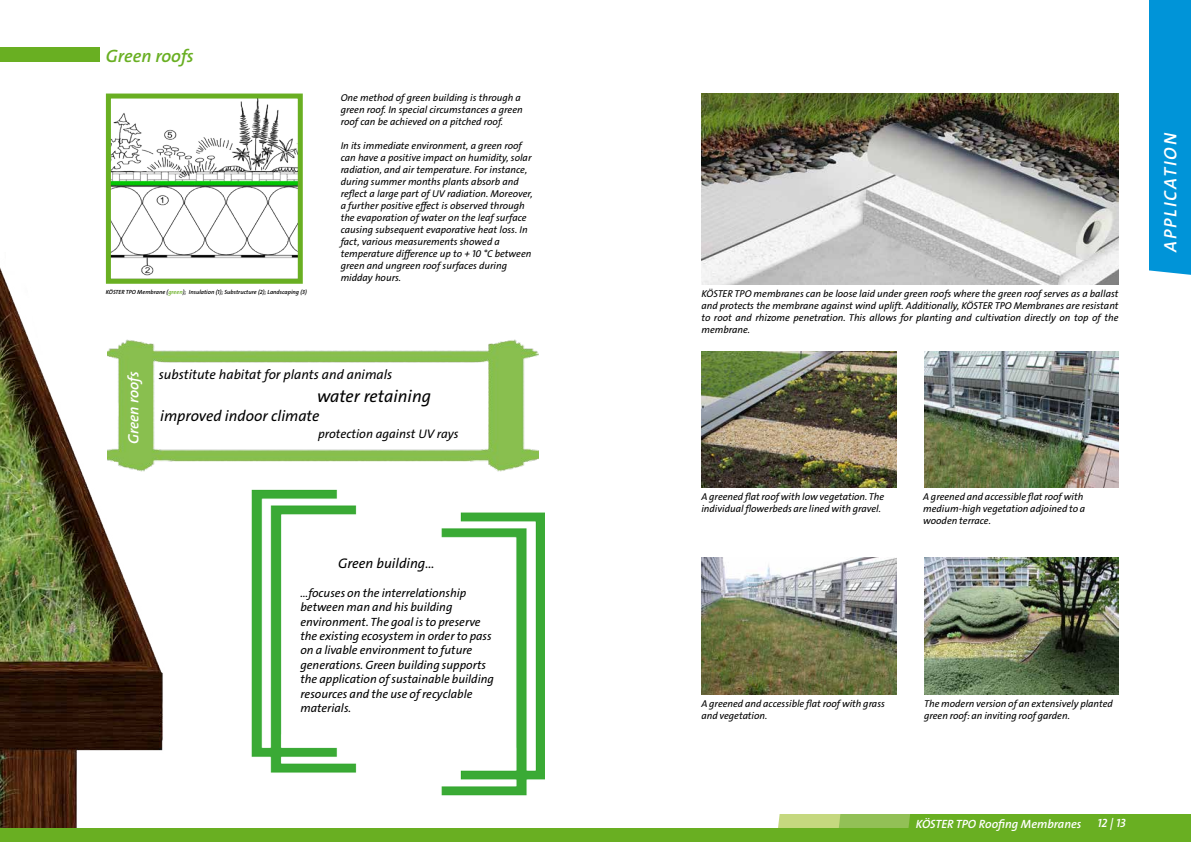
<style>
.page{position:relative;width:1191px;height:842px;background:#fff}
.page>*{position:absolute;margin:0;border:0;box-sizing:border-box;transform-origin:0 0}
.t1{font:18px "The Sans LP6 Se Bld IT";letter-spacing:.105em;color:#fff}
.t2{font:18px "The Sans LP6 Se Bld IT";color:#69af22}
.t3{font:17.3px "The Sans LP5 Plain IT";color:#000}
.t4{font:15.4px "The Sans LP5 Plain IT";color:#000}
.t5{font:15px "The Sans LP6 Se Bld IT";color:#fff}
.t6{font:14px "The Sans LP5 Plain IT";color:#000}
.t7{font:13.4px "The Sans LP5 Plain IT";color:#000}
.t8{font:12.5px "The Sans LP5 Plain IT";color:#000}
.t9{font:12px/14.4px "The Sans LP5 Plain IT";color:#000}
.t10{font:12px "The Sans LP6 Se Bld IT";color:#fff}
.t11{font:10px/12px "The Sans LP5 Plain IT";color:#000}
.t12{font:6px "The Sans LP6 Se Bld IT";color:#000}
.s1{color:#69af22}
</style>
<div class="page">
<div style="left:1149px;top:0;width:42px;height:275px;background:#0094d8"></div>
<div style="left:0;top:828px;width:1191px;height:14px;background:#69af22"></div>
<svg style="left:778px;top:814px;width:413px;height:14px;background:#7db838"></svg>
<img style="left:0;top:252px;width:163px;height:576px">
<div style="left:0;top:47px;width:99px;height:15px;background:#69af22"></div>
<img style="left:701px;top:351px;width:196px;height:137px">
<img style="left:701px;top:557px;width:196px;height:137px">
<img style="left:924px;top:351px;width:194px;height:136px">
<img style="left:924px;top:557px;width:194px;height:137px">
<img style="left:251px;top:489px;width:293px;height:307px">
<img style="left:701px;top:94px;width:417px;height:190px">
<img style="left:107px;top:337px;width:432px;height:137px">
<div style="left:6px;top:248px;width:37px;height:22px;background:#fff"></div>
<img style="left:112px;top:100px;width:185px;height:178px">
<div style="left:106px;top:94px;width:197px;height:190px;border:5px solid #69af22"></div>
<h1 class="t2" style="left:106px;top:44px;width:89px">Green roofs</h1>
<p class="t12" style="left:106px;top:288px;width:203px">KÖSTER TPO Membrane (<span class="s1">green</span>); Insulation (1); Substructure (2); Landscaping (3)</p>
<p class="t11" style="left:341px;top:92px;width:183px">One method of green building is through a green roof. In special circumstances a green roof can be achieved on a pitched roof.</p>
<p class="t11" style="left:341px;top:140px;width:193px">In its immediate environment, a green roof can have a positive impact on humidity, solar radiation, and air temperature. For instance, during summer months plants absorb and reflect a large part of UV radiation. Moreover, a further positive effect is observed through the evaporation of water on the leaf surface causing subsequent evaporative heat loss. In fact, various measurements showed a temperature difference up to + 10 °C between green and ungreen roof surfaces during midday hours.</p>
<h3 class="t5" style="left:123px;top:444px;width:75px;rotate:-90deg">Green roofs</h3>
<h3 class="t7" style="left:159px;top:366px;width:235px">substitute habitat for plants and animals</h3>
<h3 class="t4" style="left:160px;top:406px;width:161px">improved indoor climate</h3>
<p class="t8" style="left:318px;top:425px;width:142px">protection against UV rays</p>
<h2 class="t3" style="left:317px;top:385px;width:115px">water retaining</h2>
<h3 class="t6" style="left:338px;top:554px;width:98px">Green building...</h3>
<p class="t9" style="left:300px;top:586px;width:195px">...focuses on the interrelationship between man and his building environment. The goal is to preserve the existing ecosystem in order to pass on a livable environment to future generations. Green building supports the application of sustainable building resources and the use of recyclable materials.</p>
<p class="t11" style="left:701px;top:288px;width:419px;text-align:justify">KÖSTER TPO membranes can be loose laid under green roofs where the green roof serves as a ballast and protects the membrane against wind uplift. Additionally, KÖSTER TPO Membranes are resistant to root and rhizome penetration. This allows for planting and cultivation directly on top of the membrane.</p>
<h1 class="t1" style="left:1158px;top:252px;width:121px;rotate:-90deg">APPLICATION</h1>
<p class="t11" style="left:701px;top:491px;width:184px">A greened flat roof with low vegetation. The individual flowerbeds are lined with gravel.</p>
<p class="t11" style="left:923px;top:491px;width:164px">A greened and accessible flat roof with medium-high vegetation adjoined to a wooden terrace.</p>
<p class="t11" style="left:701px;top:698px;width:185px">A greened and accessible flat roof with grass and vegetation.</p>
<p class="t11" style="left:924px;top:698px;width:190px">The modern version of an extensively planted green roof: an inviting roof garden.</p>
<p class="t10" style="left:915px;top:816px;width:167px">KÖSTER TPO Roofing Membranes</p>
<p class="t10" style="left:1097px;top:815px;width:30px">12 | 13</p>
</div>
